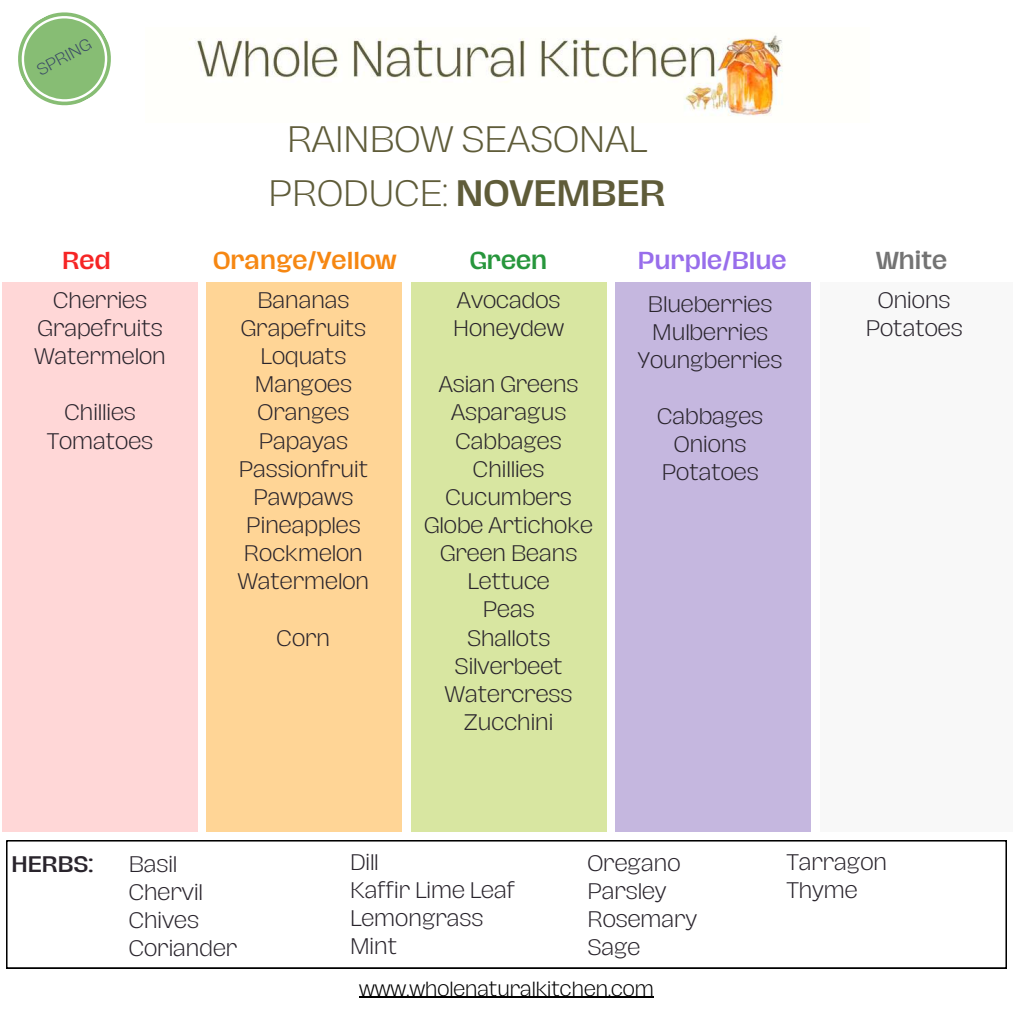
<style>
.page{position:relative;width:1013px;height:1013px;background:#fff}
.page>*{position:absolute;margin:0;border:0;box-sizing:border-box;transform-origin:0 0}
.t1{font:300 33.75px/54.4px "Hagrid";color:#5f5c39;text-align:center}
.t2{font:500 22.5px "Hagrid";color:#f68712}
.t3{font:500 22.5px "Hagrid";color:#986eeb}
.t4{font:500 22.5px "Hagrid";color:#27963c}
.t5{font:500 22.5px "Hagrid";color:#737373}
.t6{font:500 22.5px "Hagrid";color:#f62525}
.t7{font:300 20.62px/28.1px "Hagrid";color:#29242c;text-align:center}
.t8{font:500 20.62px "Hagrid";color:#29242c}
.t9{font:300 18.75px "Hagrid";color:#000}
.t10{font:300 15.12px "Hagrid";color:#3a4a66}
.s1{font-weight:500}
</style>
<div class="page">
<img style="left:196px;top:35px;width:587px;height:81px">
<div style="left:2px;top:282px;width:195px;height:550px;background:#ffd7d7"></div>
<div style="left:207px;top:282px;width:195px;height:550px;background:#ffd596"></div>
<div style="left:411px;top:282px;width:195px;height:550px;background:#d8e6a1"></div>
<div style="left:615px;top:282px;width:195px;height:550px;background:#c5b7df"></div>
<div style="left:820px;top:282px;width:192px;height:550px;background:#f8f8f8"></div>
<svg style="left:7px;top:840px;width:999px;height:128px"></svg>
<hr style="left:359px;top:996px;width:295px;height:2px;background:#000">
<svg style="left:18px;top:12px;width:93px;height:94px"></svg>
<p class="t10" style="left:34px;top:63px;width:60px;rotate:-28deg">SPRING</p>
<h1 class="t1" style="left:268px;top:113px;width:398px">RAINBOW SEASONAL<br>PRODUCE: <span class="s1">NOVEMBER</span></h1>
<p class="t6" style="left:62px;top:248px;width:50px">Red</p>
<p class="t2" style="left:213px;top:248px;width:185px">Orange/Yellow</p>
<p class="t4" style="left:470px;top:248px;width:79px">Green</p>
<p class="t3" style="left:637px;top:248px;width:150px">Purple/Blue</p>
<p class="t5" style="left:876px;top:248px;width:73px">White</p>
<p class="t7" style="left:34px;top:287px;width:133px">Cherries<br>Grapefruits<br>Watermelon</p>
<p class="t7" style="left:47px;top:399px;width:107px">Chillies<br>Tomatoes</p>
<p class="t7" style="left:238px;top:287px;width:133px">Bananas<br>Grapefruits<br>Loquats<br>Mangoes<br>Oranges<br>Papayas<br>Passionfruit<br>Pawpaws<br>Pineapples<br>Rockmelon<br>Watermelon</p>
<p class="t7" style="left:277px;top:624px;width:55px">Corn</p>
<p class="t7" style="left:453px;top:287px;width:112px;text-align:left">Avocados<br>Honeydew</p>
<p class="t7" style="left:424px;top:371px;width:170px">Asian Greens<br>Asparagus<br>Cabbages<br>Chillies<br>Cucumbers<br>Globe Artichoke<br>Green Beans<br>Lettuce<br>Peas<br>Shallots<br>Silverbeet<br>Watercress<br>Zucchini</p>
<p class="t7" style="left:638px;top:290px;width:146px">Blueberries<br>Mulberries<br>Youngberries</p>
<p class="t7" style="left:657px;top:403px;width:108px">Cabbages<br>Onions<br>Potatoes</p>
<p class="t7" style="left:865px;top:287px;width:98px">Onions<br>Potatoes</p>
<p class="t8" style="left:11px;top:852px;width:83px">HERBS:</p>
<p class="t7" style="left:129px;top:850px;width:110px;text-align:left">Basil<br>Chervil<br>Chives<br>Coriander</p>
<p class="t7" style="left:350px;top:848px;width:167px;text-align:left">Dill<br>Kaffir Lime Leaf<br>Lemongrass<br>Mint</p>
<p class="t7" style="left:587px;top:849px;width:111px;text-align:left">Oregano<br>Parsley<br>Rosemary<br>Sage</p>
<p class="t9" style="left:359px;top:978px;width:296px">www.wholenaturalkitchen.com</p>
<p class="t7" style="left:786px;top:848px;width:102px;text-align:left">Tarragon<br>Thyme</p>
</div>
